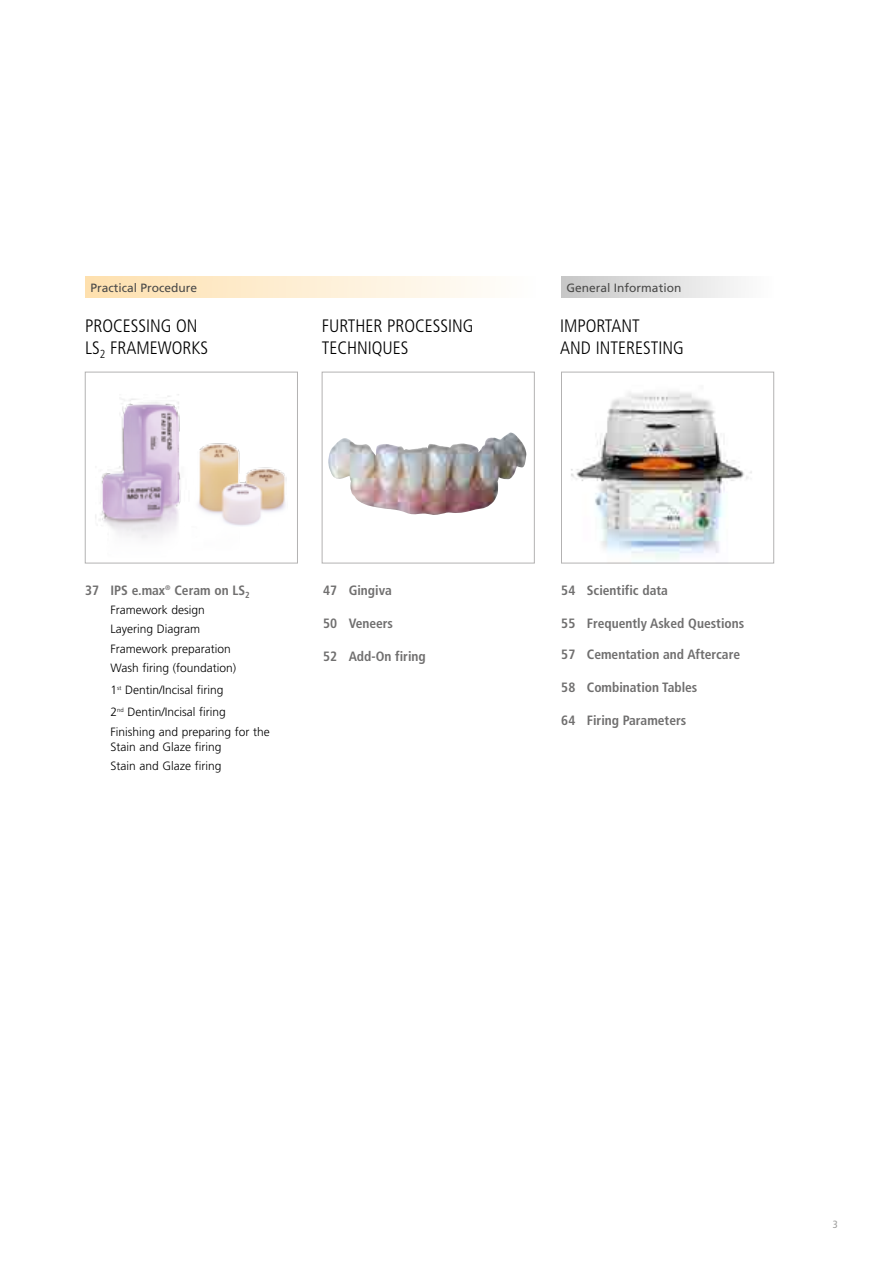
<style>
.page{position:relative;width:893px;height:1263px;background:#fff}
.page>*{position:absolute;margin:0;border:0;box-sizing:border-box;transform-origin:0 0}
.t1{font:300 condensed 18px/21.6px "Frutiger";color:#000}
.t2{font:700 condensed 13.5px "Frutiger";color:#706f6f}
.t3{font:300 12px/19.2px "Frutiger";color:#000}
.t4{font:12px "Frutiger";color:#4a4a49}
.t5{font:condensed 10.5px "Frutiger";color:#9d9d9c}
</style>
<div class="page">
<div style="left:322px;top:372px;width:212px;height:191px;border:1px solid #b3b2b2"></div>
<img style="left:95px;top:394px;width:85px;height:145px">
<div style="left:85px;top:372px;width:213px;height:191px;border:1px solid #b3b2b2"></div>
<img style="left:571px;top:391px;width:181px;height:168px">
<div style="left:561px;top:372px;width:213px;height:191px;border:1px solid #b3b2b2"></div>
<div style="left:561px;top:276px;width:213px;height:22px;background:linear-gradient(to right,#c6c6c6,#fefefe)"></div>
<div style="left:85px;top:276px;width:451px;height:22px;background:linear-gradient(to right,#fee0ae,#fefefe)"></div>
<img style="left:328px;top:432px;width:186px;height:83px">
<img style="left:178px;top:429px;width:120px;height:97px">
<p class="t4" style="left:90px;top:280px;width:108px">Practical Procedure</p>
<p class="t4" style="left:567px;top:280px;width:116px">General Information</p>
<h1 class="t1" style="left:85px;top:316px;width:125px">PROCESSING ON<br>LS<sub>2</sub> FRAMEWORKS</h1>
<h1 class="t1" style="left:322px;top:316px;width:153px">FURTHER PROCESSING<br>TECHNIQUES</h1>
<h1 class="t1" style="left:560px;top:316px;width:125px">IMPORTANT<br>AND INTERESTING</h1>
<p class="t2" style="left:85px;top:582px;width:166px">37 IPS e.max<sup>®</sup> Ceram on LS<sub>2</sub></p>
<p class="t3" style="left:111px;top:600px;width:127px">Framework design<br>Layering Diagram<br>Framework preparation<br>Wash firing (foundation)</p>
<p class="t3" style="left:111px;top:679px;width:117px;line-height:22.2px">1<sup>st</sup> Dentin/Incisal firing<br>2<sup>nd</sup> Dentin/Incisal firing</p>
<p class="t3" style="left:111px;top:724px;width:161px;line-height:15px">Finishing and preparing for the<br>Stain and Glaze firing</p>
<p class="t3" style="left:111px;top:756px;width:113px">Stain and Glaze firing</p>
<p class="t2" style="left:323px;top:582px;width:70px">47 Gingiva</p>
<p class="t2" style="left:323px;top:615px;width:71px">50 Veneers</p>
<p class="t2" style="left:323px;top:648px;width:104px">52 Add-On firing</p>
<p class="t2" style="left:561px;top:582px;width:108px">54 Scientific data</p>
<p class="t2" style="left:561px;top:615px;width:185px">55 Frequently Asked Questions</p>
<p class="t2" style="left:561px;top:647px;width:180px">57 Cementation and Aftercare</p>
<p class="t2" style="left:561px;top:680px;width:138px">58 Combination Tables</p>
<p class="t2" style="left:561px;top:713px;width:126px">64 Firing Parameters</p>
<p class="t5" style="left:833px;top:1218px;width:7px">3</p>
</div>
